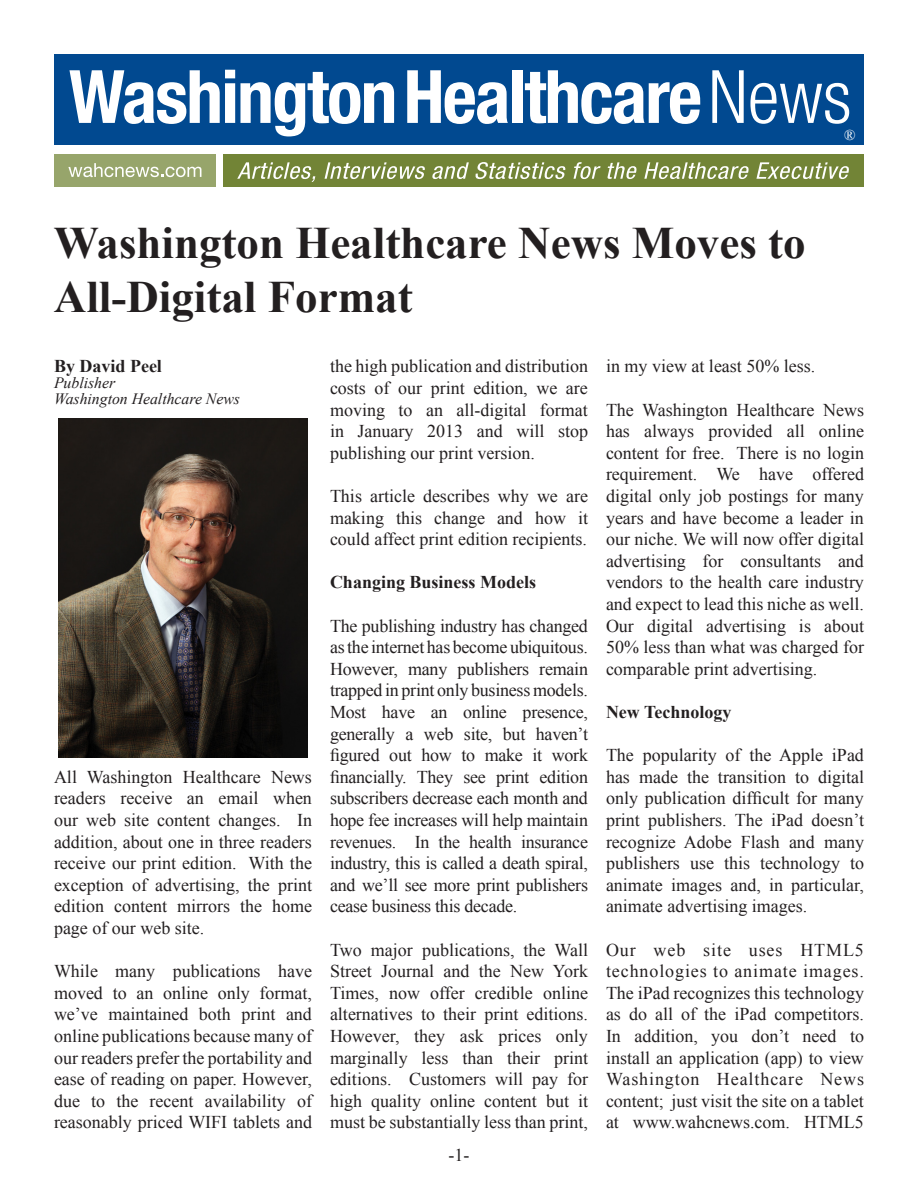
<style>
.page{position:relative;width:918px;height:1188px;background:#fff}
.page>*{position:absolute;margin:0;border:0;box-sizing:border-box;transform-origin:0 0}
.t1{font:700 45px "Times New Roman";color:#231f20}
.t2{font:18px/21.6px "Times New Roman";color:#231f20;text-align:justify}
.t3{font:700 18px "Times New Roman";color:#231f20}
.t4{font:italic 15.75px "Times New Roman";color:#231f20}
.t5{font:15px "Times New Roman";color:#fff}
</style>
<div class="page">
<img style="left:58px;top:419px;width:250px;height:338px">
<div style="left:54px;top:54px;width:810px;height:91px;background:#014990"></div>
<div style="left:54px;top:154px;width:162px;height:33px;background:#97a56b"></div>
<div style="left:224px;top:154px;width:640px;height:33px;background:#728436"></div>
<svg style="left:69px;top:70px;width:325px;height:66px"></svg>
<svg style="left:407px;top:70px;width:101px;height:54px"></svg>
<div style="left:512px;top:70px;width:11px;height:53px;background:#fff"></div>
<svg style="left:525px;top:70px;width:175px;height:54px"></svg>
<svg style="left:712px;top:70px;width:32px;height:53px"></svg>
<svg style="left:750px;top:83px;width:99px;height:41px"></svg>
<svg style="left:237px;top:162px;width:78px;height:20px"></svg>
<svg style="left:325px;top:162px;width:100px;height:17px"></svg>
<svg style="left:432px;top:162px;width:37px;height:17px"></svg>
<svg style="left:475px;top:162px;width:91px;height:17px"></svg>
<svg style="left:574px;top:162px;width:27px;height:17px"></svg>
<svg style="left:607px;top:162px;width:30px;height:17px"></svg>
<svg style="left:644px;top:162px;width:105px;height:17px"></svg>
<svg style="left:756px;top:162px;width:93px;height:17px"></svg>
<svg style="left:68px;top:163px;width:133px;height:14px"></svg>
<p class="t1" style="left:54px;top:212px;width:753px">Washington Healthcare News Moves to</p>
<p class="t1" style="left:54px;top:266px;width:360px">All-Digital Format</p>
<p class="t5" style="left:844px;top:125px;width:13px">®</p>
<p class="t3" style="left:54px;top:354px;width:109px">By David Peel</p>
<p class="t4" style="left:54px;top:372px;width:63px">Publisher</p>
<p class="t4" style="left:54px;top:388px;width:188px">Washington Healthcare News</p>
<p class="t2" style="left:54px;top:766px;width:260px">All Washington Healthcare News readers receive an email when our web site content changes. In addition, about one in three readers receive our print edition. With the exception of advertising, the print edition content mirrors the home page of our web site.</p>
<p class="t2" style="left:54px;top:960px;width:260px">While many publications have moved to an online only format, we’ve maintained both print and online publications because many of our readers prefer the portability and ease of reading on paper. However, due to the recent availability of reasonably priced WIFI tablets and</p>
<p class="t2" style="left:330px;top:355px;width:260px">the high publication and distribution costs of our print edition, we are moving to an all-digital format in January 2013 and will stop publishing our print version.</p>
<p class="t2" style="left:330px;top:485px;width:260px">This article describes why we are making this change and how it could affect print edition recipients.</p>
<p class="t3" style="left:330px;top:570px;width:208px">Changing Business Models</p>
<p class="t2" style="left:330px;top:615px;width:260px">The publishing industry has changed as the internet has become ubiquitous.<br>However, many publishers remain trapped in print only business models.<br>Most have an online presence, generally a web site, but haven’t figured out how to make it work financially. They see print edition subscribers decrease each month and hope fee increases will help maintain revenues. In the health insurance industry, this is called a death spiral, and we’ll see more print publishers cease business this decade.</p>
<p class="t2" style="left:330px;top:939px;width:260px">Two major publications, the Wall Street Journal and the New York Times, now offer credible online alternatives to their print editions.<br>However, they ask prices only marginally less than their print editions. Customers will pay for high quality online content but it must be substantially less than print,</p>
<p class="t2" style="left:449px;top:1144px;width:22px">-1-</p>
<p class="t2" style="left:606px;top:355px;width:211px">in my view at least 50% less.</p>
<p class="t2" style="left:606px;top:399px;width:260px">The Washington Healthcare News has always provided all online content for free. There is no login requirement. We have offered digital only job postings for many years and have become a leader in our niche. We will now offer digital advertising for consultants and vendors to the health care industry and expect to lead this niche as well.<br>Our digital advertising is about 50% less than what was charged for comparable print advertising.</p>
<p class="t3" style="left:606px;top:700px;width:127px">New Technology</p>
<p class="t2" style="left:606px;top:744px;width:260px">The popularity of the Apple iPad has made the transition to digital only publication difficult for many print publishers. The iPad doesn’t recognize Adobe Flash and many publishers use this technology to animate images and, in particular, animate advertising images.</p>
<p class="t2" style="left:606px;top:939px;width:260px">Our web site uses HTML5 technologies to animate images.<br>The iPad recognizes this technology as do all of the iPad competitors.<br>In addition, you don’t need to install an application (app) to view Washington Healthcare News content; just visit the site on a tablet at www.wahcnews.com. HTML5</p>
</div>
